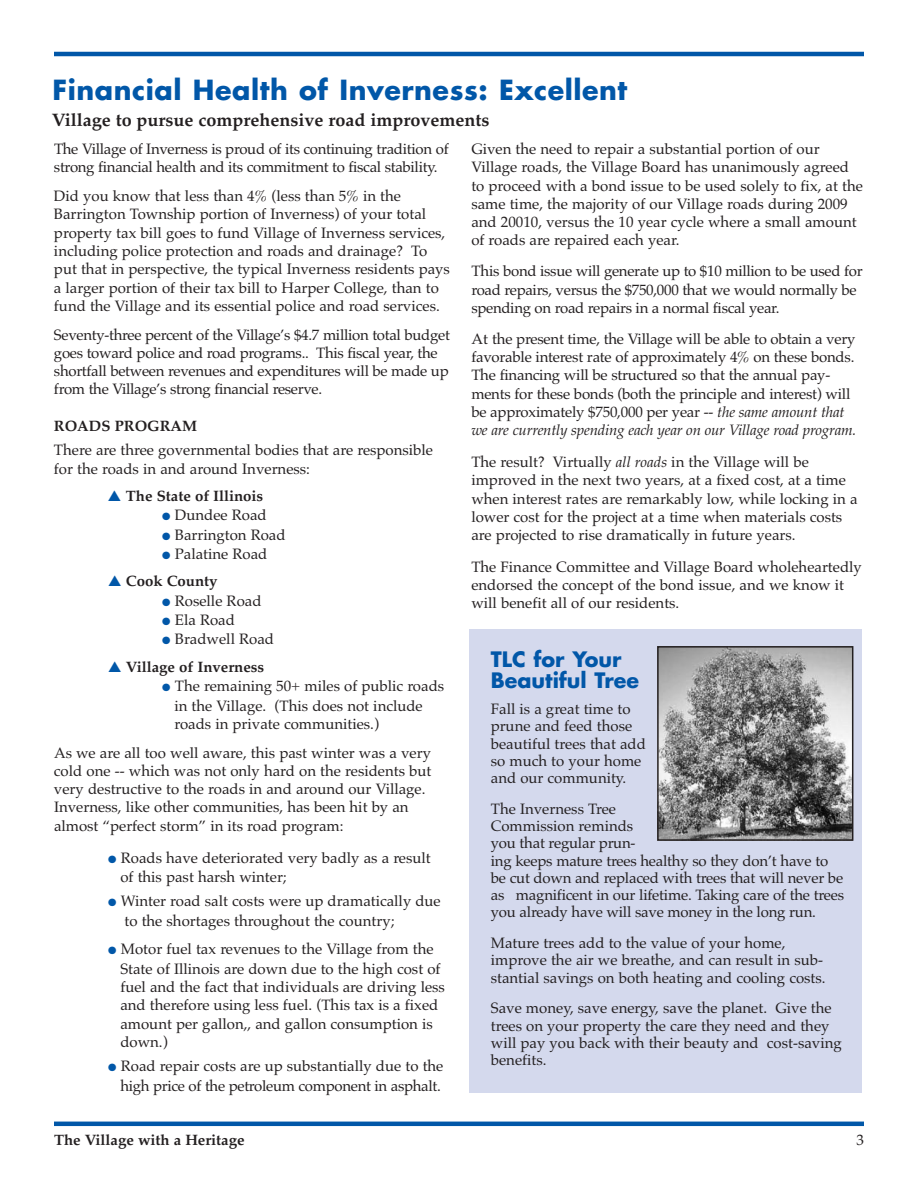
<style>
.page{position:relative;width:918px;height:1188px;background:#fff}
.page>*{position:absolute;margin:0;border:0;box-sizing:border-box;transform-origin:0 0}
.t1{font:700 27px "Futura";letter-spacing:.02em;color:#0157a8}
.t2{font:700 20.7px/21px "Futura";color:#0157a8}
.t3{font:700 18px "Palatino";color:#231f20}
.t4{font:15px/18.3px "Palatino";color:#231f20}
.t5{font:15px/18.3px "Palatino";letter-spacing:-.02em;color:#231f20}
.t6{font:700 15px "Palatino";color:#231f20}
.s1{color:#0157a8}
.s2{font-style:italic}
</style>
<div class="page">
<hr style="left:54px;top:52px;width:810px;height:4px;background:#0157a8">
<hr style="left:54px;top:1122px;width:810px;height:4px;background:#0157a8">
<div style="left:470px;top:629px;width:392px;height:464px;background:#d4d9ed"></div>
<img style="left:660px;top:649px;width:190px;height:189px">
<div style="left:657px;top:646px;width:196px;height:195px;border:2px solid #231f20"></div>
<h1 class="t1" style="left:52px;top:78px;width:576px">Financial Health of Inverness: Excellent</h1>
<p class="t3" style="left:52px;top:109px;width:439px">Village to pursue comprehensive road improvements</p>
<p class="t5" style="left:54px;top:140px;width:396px">The Village of Inverness is proud of its continuing tradition of strong financial health and its commitment to fiscal stability.</p>
<p class="t4" style="left:54px;top:187px;width:398px">Did you know that less than 4% (less than 5% in the Barrington Township portion of Inverness) of your total property tax bill goes to fund Village of Inverness services, including police protection and roads and drainage? To put that in perspective, the typical Inverness residents pays a larger portion of their tax bill to Harper College, than to fund the Village and its essential police and road services.</p>
<p class="t5" style="left:54px;top:325px;width:397px">Seventy-three percent of the Village’s $4.7 million total budget goes toward police and road programs.. This fiscal year, the shortfall between revenues and expenditures will be made up from the Village’s strong financial reserve.</p>
<p class="t6" style="left:54px;top:417px;width:145px">ROADS PROGRAM</p>
<p class="t4" style="left:54px;top:441px;width:381px">There are three governmental bodies that are responsible for the roads in and around Inverness:</p>
<p class="t6" style="left:108px;top:487px;width:157px"><span class="s1">▲</span> The State of Illinois</p>
<p class="t4" style="left:162px;top:506px;width:106px"><span class="s1">●</span> Dundee Road</p>
<p class="t4" style="left:162px;top:525px;width:125px"><span class="s1">●</span> Barrington Road</p>
<p class="t4" style="left:162px;top:545px;width:107px"><span class="s1">●</span> Palatine Road</p>
<p class="t6" style="left:108px;top:572px;width:111px"><span class="s1">▲</span> Cook County</p>
<p class="t4" style="left:162px;top:591px;width:101px"><span class="s1">●</span> Roselle Road</p>
<p class="t4" style="left:162px;top:611px;width:74px"><span class="s1">●</span> Ela Road</p>
<p class="t4" style="left:162px;top:630px;width:114px"><span class="s1">●</span> Bradwell Road</p>
<p class="t6" style="left:108px;top:658px;width:158px"><span class="s1">▲</span> Village of Inverness</p>
<p class="t4" style="left:174px;top:676px;width:271px;line-height:18.9px;text-indent:-12px"><span class="s1">●</span> The remaining 50+ miles of public roads in the Village. (This does not include roads in private communities.)</p>
<p class="t4" style="left:54px;top:743px;width:379px">As we are all too well aware, this past winter was a very cold one -- which was not only hard on the residents but very destructive to the roads in and around our Village.<br>Inverness, like other communities, has been hit by an almost “perfect storm” in its road program:</p>
<p class="t4" style="left:120px;top:848px;width:312px;line-height:19.4px;text-indent:-12px"><span class="s1">●</span> Roads have deteriorated very badly as a result of this past harsh winter;</p>
<p class="t4" style="left:124px;top:891px;width:318px;line-height:19.4px;text-indent:-16px"><span class="s1">●</span> Winter road salt costs were up dramatically due to the shortages throughout the country;</p>
<p class="t4" style="left:120px;top:940px;width:326px;text-indent:-12px"><span class="s1">●</span> Motor fuel tax revenues to the Village from the State of Illinois are down due to the high cost of fuel and the fact that individuals are driving less and therefore using less fuel. (This tax is a fixed amount per gallon,, and gallon consumption is down.)</p>
<p class="t5" style="left:108px;top:1056px;width:337px;line-height:19.4px;text-align:right"><span class="s1">●</span> Road repair costs are up substantially due to the high price of the petroleum component in asphalt.</p>
<p class="t4" style="left:471px;top:140px;width:393px">Given the need to repair a substantial portion of our Village roads, the Village Board has unanimously agreed to proceed with a bond issue to be used solely to fix, at the same time, the majority of our Village roads during 2009 and 20010, versus the 10 year cycle where a small amount of roads are repaired each year.</p>
<p class="t5" style="left:471px;top:262px;width:393px">This bond issue will generate up to $10 million to be used for road repairs, versus the $750,000 that we would normally be spending on road repairs in a normal fiscal year.</p>
<p class="t4" style="left:471px;top:329px;width:386px">At the present time, the Village will be able to obtain a very favorable interest rate of approximately 4% on these bonds.<br>The financing will be structured so that the annual pay&shy;ments for these bonds (both the principle and interest) will be approximately $750,000 per year -- <span class="s2">the same amount that we are currently spending each year on our Village road program.</span></p>
<p class="t4" style="left:471px;top:453px;width:388px">The result? Virtually <span class="s2">all roads</span> in the Village will be improved in the next two years, at a fixed cost, at a time when interest rates are remarkably low, while locking in a lower cost for the project at a time when materials costs are projected to rise dramatically in future years.</p>
<p class="t4" style="left:471px;top:558px;width:392px">The Finance Committee and Village Board wholeheartedly endorsed the concept of the bond issue, and we know it will benefit all of our residents.</p>
<h2 class="t2" style="left:491px;top:651px;width:150px">TLC for Your<br>Beautiful Tree</h2>
<p class="t4" style="left:491px;top:700px;width:157px;line-height:17.2px">Fall is a great time to prune and feed those beautiful trees that add so much to your home and our community.</p>
<p class="t4" style="left:491px;top:800px;width:355px;line-height:17.2px">The Inverness Tree<br>Commission reminds<br>you that regular prun-<br>ing keeps mature trees healthy so they don’t have to be cut down and replaced with trees that will never be as magnificent in our lifetime. Taking care of the trees you already have will save money in the long run.</p>
<p class="t4" style="left:491px;top:934px;width:336px;line-height:17.2px">Mature trees add to the value of your home, improve the air we breathe, and can result in sub&shy;stantial savings on both heating and cooling costs.</p>
<p class="t4" style="left:491px;top:1000px;width:352px;line-height:17.2px">Save money, save energy, save the planet. Give the trees on your property the care they need and they will pay you back with their beauty and cost-saving benefits.</p>
<p class="t6" style="left:54px;top:1131px;width:192px">The Village with a Heritage</p>
<p class="t4" style="left:856px;top:1131px;width:9px">3</p>
</div>
